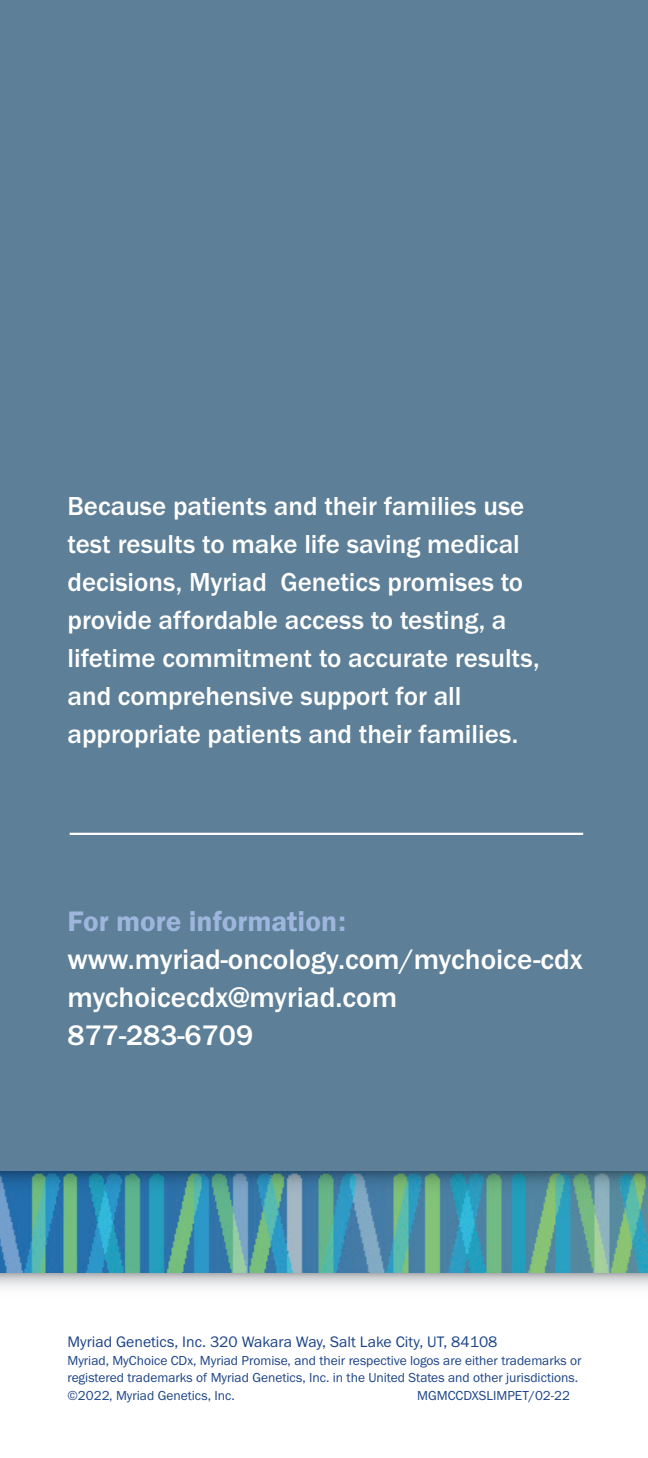
<style>
.page{position:relative;width:648px;height:1458px;background:#fff}
.page>*{position:absolute;margin:0;border:0;box-sizing:border-box;transform-origin:0 0}
.t1{font:500 29.25px/38px "Franklin Gothic URW";color:#fff}
.t2{font:29.25px "Franklin Gothic URW Dem";color:#9eb6dd}
.t3{font:500 27px/38px "Franklin Gothic URW";color:#fff}
.t4{font:15.75px "Franklin Gothic URW Boo";color:#1b4387}
.t5{font:13.5px/17.6px "Franklin Gothic URW Boo";color:#1b4387}
</style>
<div class="page">
<div style="left:0;top:0;width:648px;height:1185px;background:#5d7f97"></div>
<svg style="left:0;top:1273px;width:648px;height:15px"></svg>
<img style="left:0;top:1224px;width:648px;height:49px">
<hr style="left:70px;top:833px;width:513px;height:2px;background:#fff">
<img style="left:0;top:1171px;width:648px;height:53px">
<p class="t3" style="left:68px;top:486px;width:474px">Because patients and their families use test results to make life saving medical decisions, Myriad Genetics promises to provide affordable access to testing, a lifetime commitment to accurate results, and comprehensive support for all appropriate patients and their families.</p>
<p class="t2" style="left:68px;top:903px;width:280px">For more information:</p>
<p class="t1" style="left:68px;top:940px;width:517px">www.myriad-oncology.com/mychoice-cdx mychoicecdx@myriad.com<br>877-283-6709</p>
<p class="t4" style="left:68px;top:1332px;width:432px">Myriad Genetics, Inc. 320 Wakara Way, Salt Lake City, UT, 84108</p>
<p class="t5" style="left:68px;top:1351px;width:516px">Myriad, MyChoice CDx, Myriad Promise, and their respective logos are either trademarks or registered trademarks of Myriad Genetics, Inc. in the United States and other jurisdictions. ©2022, Myriad Genetics, Inc.</p>
<p class="t5" style="left:417px;top:1386px;width:155px">MGMCCDXSLIMPET/02-22</p>
</div>
